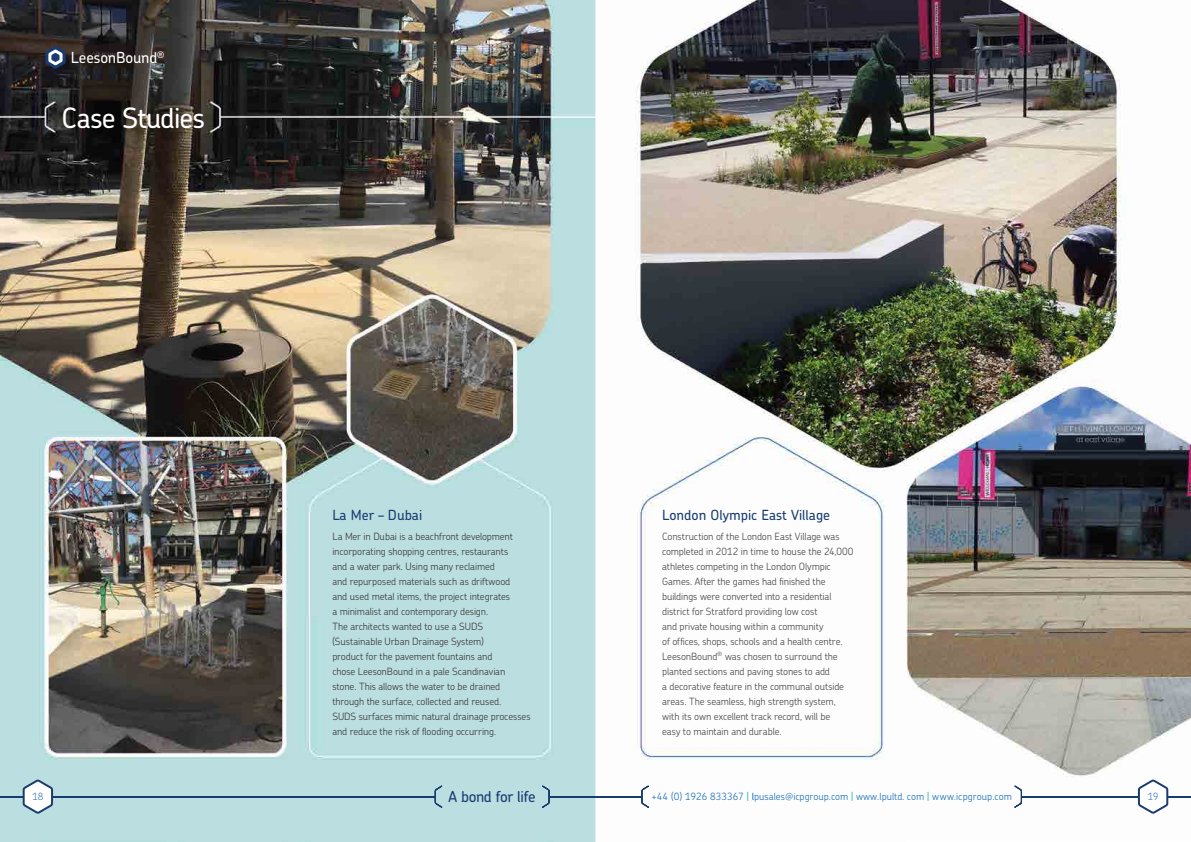
<style>
.page{position:relative;width:1191px;height:842px;background:#fff}
.page>*{position:absolute;margin:0;border:0;box-sizing:border-box;transform-origin:0 0}
.t1{font:500 28px "Chevin";letter-spacing:-.025em;color:#fff}
.t2{font:500 15.3px "Chevin";letter-spacing:-.01em;color:#fff}
.t3{font:500 15.2px "Chevin";letter-spacing:-.025em;color:#183c71}
.t4{font:500 14px "Chevin";color:#183c71}
.t5{font:300 10px/15px "Chevin";letter-spacing:-.01em;color:#4a4a49}
.t6{font:300 10px/15px "Chevin";letter-spacing:-.01em;color:#3c3c3b}
.t7{font:300 10px "Chevin";color:#1d71b8}
.t8{font:300 10px "Chevin";color:#417dc0}
.s1{color:#00acb0}
.s2{font-family:"Chevin Pro";font-weight:500}
</style>
<div class="page">
<img style="left:0;top:0;width:1191px;height:842px">
<svg style="left:45px;top:46px;width:21px;height:23px"></svg>
<svg style="left:435px;top:785px;width:7px;height:23px"></svg>
<hr style="left:272px;top:796px;width:163px;height:1px;background:#193c6e">
<hr style="left:53px;top:796px;width:254px;height:1px;background:#193c6e">
<svg style="left:542px;top:785px;width:8px;height:23px"></svg>
<hr style="left:549px;top:796px;width:46px;height:1px;background:#193c6e">
<svg style="left:1014px;top:785px;width:8px;height:23px"></svg>
<hr style="left:1021px;top:796px;width:46px;height:1px;background:#193c6e">
<hr style="left:1024px;top:796px;width:115px;height:1px;background:#193c6e">
<svg style="left:0;top:780px;width:53px;height:34px"></svg>
<svg style="left:1138px;top:780px;width:53px;height:34px"></svg>
<svg style="left:641px;top:785px;width:8px;height:23px"></svg>
<hr style="left:595px;top:796px;width:47px;height:1px;background:#193c6e">
<h2 class="t2" style="left:71px;top:48px;width:95px">LeesonBound<sup>®</sup></h2>
<h1 class="t1" style="left:62px;top:100px;width:145px">Case Studies</h1>
<h3 class="t4" style="left:332px;top:506px;width:91px">La Mer – Dubai</h3>
<p class="t6" style="left:332px;top:528px;width:200px">La Mer in Dubai is a beachfront development incorporating shopping centres, restaurants<br>and a water park. Using many reclaimed<br>and repurposed materials such as driftwood<br>and used metal items, the project integrates<br>a minimalist and contemporary design.<br>The architects wanted to use a SUDS (Sustainable Urban Drainage System)<br>product for the pavement fountains and<br>chose LeesonBound in a pale Scandinavian stone. This allows the water to be drained through the surface, collected and reused.<br>SUDS surfaces mimic natural drainage processes and reduce the risk of flooding occurring.</p>
<h3 class="t4" style="left:662px;top:506px;width:169px">London Olympic East Village</h3>
<p class="t5" style="left:662px;top:528px;width:193px">Construction of the London East Village was completed in 2012 in time to house the 24,000 athletes competing in the London Olympic Games. After the games had finished the buildings were converted into a residential district for Stratford providing low cost<br>and private housing within a community<br>of offices, shops, schools and a health centre.<br>LeesonBound<sup>®</sup> was chosen to surround the planted sections and paving stones to add<br>a decorative feature in the communal outside areas. The seamless, high strength system, with its own excellent track record, will be<br>easy to maintain and durable.</p>
<p class="t8" style="left:32px;top:790px;width:12px">18</p>
<h3 class="t3" style="left:448px;top:787px;width:89px">A bond for life</h3>
<p class="t7" style="left:651px;top:790px;width:362px">+44 (0) 1926 833367 <span class="s1">|</span> <span class="s2">l</span>pusales@icpgroup.com <span class="s1">|</span> www.lpultd. com <span class="s1">|</span> www.icpgroup.com</p>
<p class="t8" style="left:1147px;top:790px;width:12px">19</p>
</div>
